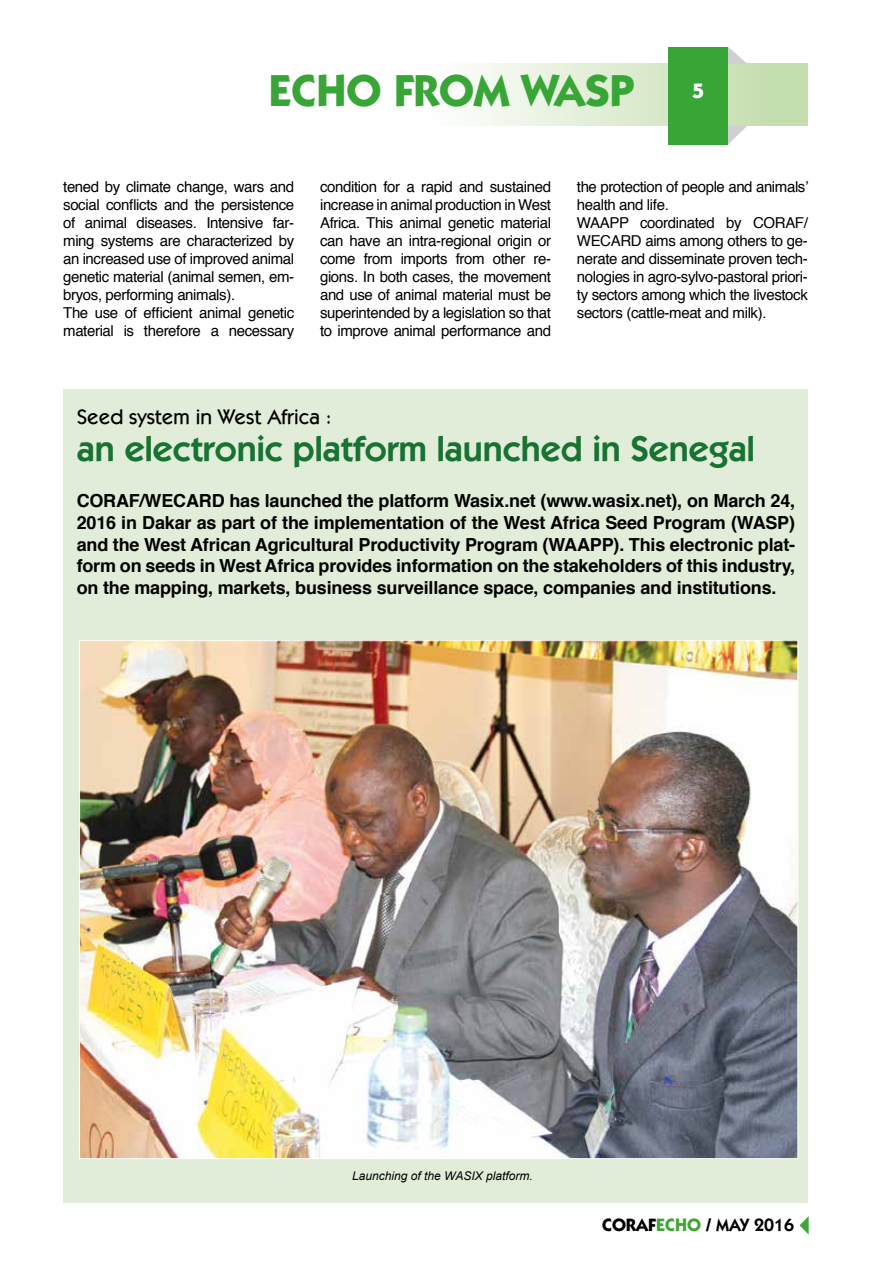
<style>
.page{position:relative;width:893px;height:1263px;background:#fff}
.page>*{position:absolute;margin:0;border:0;box-sizing:border-box;transform-origin:0 0}
.t1{font:700 45px "Itc Kabel";color:#38a636}
.t2{font:600 36px "Itc Kabel";color:#187232}
.t3{font:500 21px "Itc Kabel";color:#000}
.t4{font:700 21px "Itc Kabel";color:#fff}
.t5{font:700 18px/21.6px "Helvetica";letter-spacing:-.01em;color:#000;text-align:justify}
.t6{font:600 18px "Itc Kabel";color:#000}
.t7{font:15px/18px "Helvetica";letter-spacing:-.025em;color:#000}
.t8{font:italic 12px "Arial";color:#000}
.s1{font-weight:700}
.s2{font-weight:700;color:#3fa535}
</style>
<div class="page">
<svg style="left:474px;top:64px;width:334px;height:62px;background:#dcebd0"></svg>
<div style="left:669px;top:47px;width:59px;height:98px;background:#38a636"></div>
<svg style="left:728px;top:47px;width:19px;height:17px"></svg>
<svg style="left:728px;top:126px;width:19px;height:18px"></svg>
<svg style="left:799px;top:1216px;width:10px;height:18px"></svg>
<div style="left:63px;top:389px;width:745px;height:813px;background:#e2edd9"></div>
<img style="left:81px;top:642px;width:715px;height:515px">
<h1 class="t1" style="left:269px;top:63px;width:367px">ECHO FROM WASP</h1>
<h3 class="t4" style="left:692px;top:78px;width:13px">5</h3>
<p class="t7" style="left:63px;top:178px;width:233px">tened by climate change, wars and social conflicts and the persistence of animal diseases. Intensive far&shy;ming systems are characterized by an increased use of improved animal genetic material (animal semen, em&shy;bryos, performing animals).<br>The use of efficient animal genetic material is therefore a necessary</p>
<p class="t7" style="left:320px;top:178px;width:233px;text-align:justify">condition for a rapid and sustained increase in animal production in West Africa. This animal genetic material can have an intra-regional origin or come from imports from other re&shy;gions. In both cases, the movement and use of animal material must be superintended by a legislation so that to improve animal performance and</p>
<p class="t7" style="left:577px;top:178px;width:233px">the protection of people and animals’ health and life.<br>WAAPP coordinated by CORAF/<br>WECARD aims among others to ge&shy;nerate and disseminate proven tech&shy;nologies in agro-sylvo-pastoral priori&shy;ty sectors among which the livestock sectors (cattle-meat and milk).</p>
<h3 class="t3" style="left:77px;top:405px;width:256px">Seed system in West Africa :</h3>
<h2 class="t2" style="left:77px;top:428px;width:680px">an electronic platform launched in Senegal</h2>
<p class="t5" style="left:77px;top:490px;width:720px">CORAF/WECARD has launched the platform Wasix.net (www.wasix.net), on March 24, 2016 in Dakar as part of the implementation of the West Africa Seed Program (WASP) and the West African Agricultural Productivity Program (WAAPP). This electronic plat&shy;form on seeds in West Africa provides information on the stakeholders of this industry, on the mapping, markets, business surveillance space, companies and institutions.</p>
<p class="t8" style="left:352px;top:1168px;width:182px">Launching of the WASIX platform.</p>
<p class="t6" style="left:602px;top:1214px;width:194px"><span class="s1">CORAF</span><span class="s2">ECHO</span> <span class="s1">/</span> MAY 2016</p>
</div>
